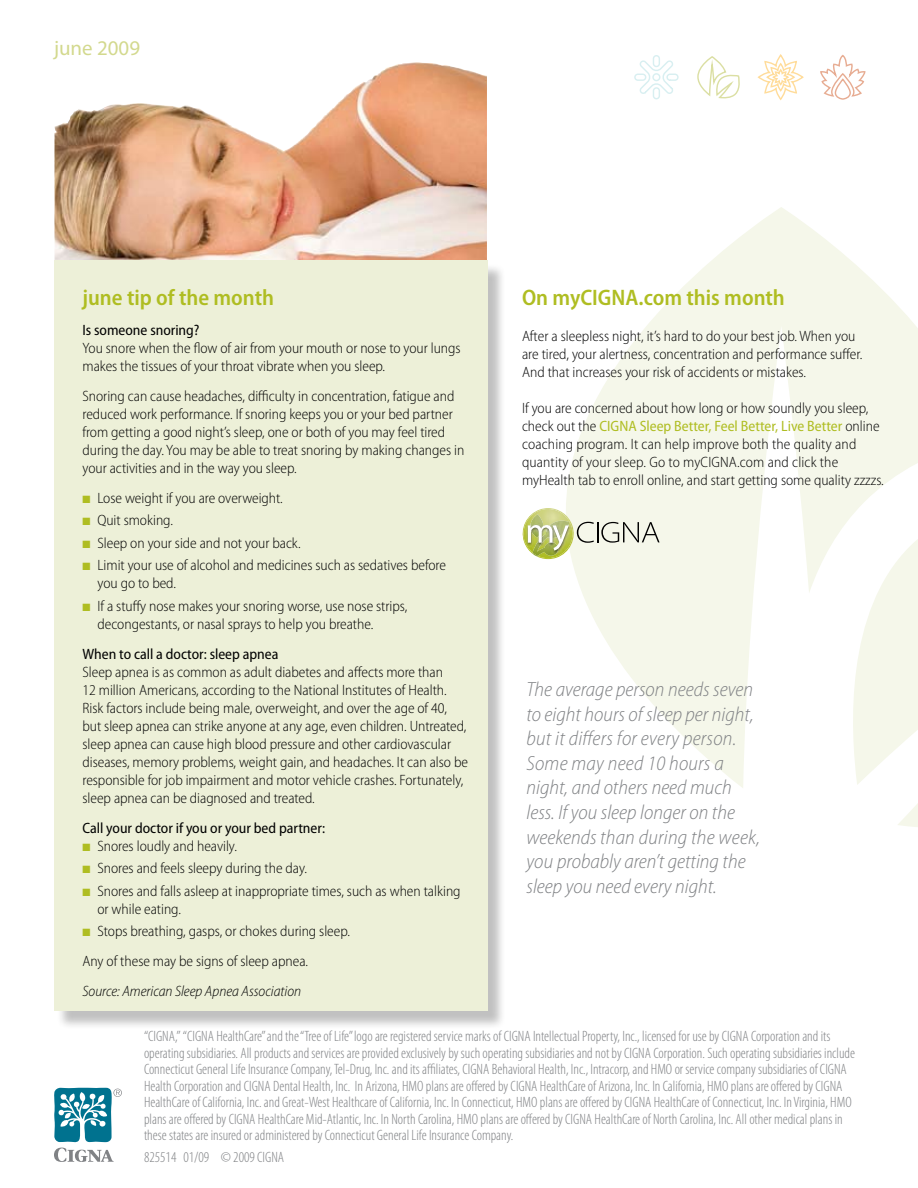
<style>
.page{position:relative;width:918px;height:1188px;background:#fff}
.page>*{position:absolute;margin:0;border:0;box-sizing:border-box;transform-origin:0 0}
.t1{font:600 semi-condensed 22.5px "Myriad Pro";color:#afbd22}
.t2{font:20.85px "Myriad Pro";color:#d3d98e}
.t3{font:italic 300 semi-condensed 20.55px/24.6px "Myriad Pro";color:#808285}
.t4{font:300 semi-condensed 15px/18px "Myriad Pro";color:#000}
.t5{font:300 condensed 15px/16.5px "Myriad Pro";color:#808285}
.t6{font:semi-condensed 15px "Myriad Pro";color:#000}
.t7{font:italic 300 semi-condensed 15px "Myriad Pro";color:#000}
.s1{color:#afbd22}
.s2{font-weight:400;color:#afbd22}
</style>
<div class="page">
<img style="left:54px;top:62px;width:433px;height:199px">
<svg style="left:566px;top:207px;width:352px;height:620px;fill:#f5f7ea"></svg>
<div style="left:56px;top:263px;width:456px;height:773px;background:#000;opacity:.25"></div>
<div style="left:54px;top:261px;width:434px;height:750px;background:#edf0d8"></div>
<svg style="left:54px;top:1148px;width:60px;height:14px"></svg>
<svg style="left:54px;top:1088px;width:68px;height:54px"></svg>
<svg style="left:522px;top:508px;width:138px;height:51px"></svg>
<svg style="left:634px;top:55px;width:45px;height:45px"></svg>
<svg style="left:820px;top:54px;width:46px;height:46px"></svg>
<svg style="left:757px;top:55px;width:47px;height:46px"></svg>
<svg style="left:697px;top:57px;width:43px;height:42px"></svg>
<h2 class="t2" style="left:54px;top:35px;width:88px">june 2009</h2>
<h1 class="t1" style="left:82px;top:285px;width:193px">june tip of the month</h1>
<p class="t6" style="left:82px;top:321px;width:119px">Is someone snoring?</p>
<p class="t4" style="left:82px;top:339px;width:380px">You snore when the flow of air from your mouth or nose to your lungs makes the tissues of your throat vibrate when you sleep.</p>
<p class="t4" style="left:82px;top:387px;width:383px">Snoring can cause headaches, difficulty in concentration, fatigue and reduced work performance. If snoring keeps you or your bed partner from getting a good night’s sleep, one or both of you may feel tired during the day. You may be able to treat snoring by making changes in your activities and in the way you sleep.</p>
<p class="t4" style="left:82px;top:489px;width:202px"><span class="s1">■</span> Lose weight if you are overweight.</p>
<p class="t4" style="left:82px;top:511px;width:92px"><span class="s1">■</span> Quit smoking.</p>
<p class="t4" style="left:82px;top:534px;width:220px"><span class="s1">■</span> Sleep on your side and not your back.</p>
<p class="t4" style="left:97px;top:556px;width:350px;text-indent:-15px"><span class="s1">■</span> Limit your use of alcohol and medicines such as sedatives before you go to bed.</p>
<p class="t4" style="left:97px;top:597px;width:311px;text-indent:-15px"><span class="s1">■</span> If a stuffy nose makes your snoring worse, use nose strips, decongestants, or nasal sprays to help you breathe.</p>
<p class="t6" style="left:82px;top:645px;width:197px">When to call a doctor: sleep apnea</p>
<p class="t4" style="left:82px;top:663px;width:387px">Sleep apnea is as common as adult diabetes and affects more than<br>12 million Americans, according to the National Institutes of Health.<br>Risk factors include being male, overweight, and over the age of 40, but sleep apnea can strike anyone at any age, even children. Untreated, sleep apnea can cause high blood pressure and other cardiovascular diseases, memory problems, weight gain, and headaches. It can also be responsible for job impairment and motor vehicle crashes. Fortunately, sleep apnea can be diagnosed and treated.</p>
<p class="t6" style="left:82px;top:819px;width:244px">Call your doctor if you or your bed partner:</p>
<p class="t4" style="left:82px;top:837px;width:156px"><span class="s1">■</span> Snores loudly and heavily.</p>
<p class="t4" style="left:82px;top:859px;width:226px"><span class="s1">■</span> Snores and feels sleepy during the day.</p>
<p class="t4" style="left:97px;top:882px;width:365px;text-indent:-15px"><span class="s1">■</span> Snores and falls asleep at inappropriate times, such as when talking or while eating.</p>
<p class="t4" style="left:82px;top:916px;width:269px;line-height:30px"><span class="s1">■</span> Stops breathing, gasps, or chokes during sleep.<br>Any of these may be signs of sleep apnea.</p>
<p class="t7" style="left:82px;top:983px;width:220px">Source: American Sleep Apnea Association</p>
<h1 class="t1" style="left:522px;top:285px;width:264px">On myCIGNA.com this month</h1>
<p class="t4" style="left:522px;top:327px;width:342px">After a sleepless night, it’s hard to do your best job. When you are tired, your alertness, concentration and performance suffer.<br>And that increases your risk of accidents or mistakes.</p>
<p class="t4" style="left:522px;top:399px;width:363px">If you are concerned about how long or how soundly you sleep, check out the <span class="s2">CIGNA Sleep Better, Feel Better, Live Better</span> online coaching program. It can help improve both the quality and quantity of your sleep. Go to myCIGNA.com and click the myHealth tab to enroll online, and start getting some quality zzzzs.</p>
<p class="t3" style="left:526px;top:677px;width:235px">The average person needs seven to eight hours of sleep per night, but it differs for every person.<br>Some may need 10 hours a night, and others need much less. If you sleep longer on the weekends than during the week, you probably aren’t getting the sleep you need every night.</p>
<p class="t5" style="left:144px;top:1029px;width:713px">“CIGNA,” “CIGNA HealthCare” and the “Tree of Life” logo are registered service marks of CIGNA Intellectual Property, Inc., licensed for use by CIGNA Corporation and its operating subsidiaries. All products and services are provided exclusively by such operating subsidiaries and not by CIGNA Corporation. Such operating subsidiaries include Connecticut General Life Insurance Company, Tel-Drug, Inc. and its affiliates, CIGNA Behavioral Health, Inc., Intracorp, and HMO or service company subsidiaries of CIGNA Health Corporation and CIGNA Dental Health, Inc. In Arizona, HMO plans are offered by CIGNA HealthCare of Arizona, Inc. In California, HMO plans are offered by CIGNA HealthCare of California, Inc. and Great-West Healthcare of California, Inc. In Connecticut, HMO plans are offered by CIGNA HealthCare of Connecticut, Inc. In Virginia, HMO plans are offered by CIGNA HealthCare Mid-Atlantic, Inc. In North Carolina, HMO plans are offered by CIGNA HealthCare of North Carolina, Inc. All other medical plans in these states are insured or administered by Connecticut General Life Insurance Company.</p>
<p class="t5" style="left:144px;top:1149px;width:142px">825514 01/09 © 2009 CIGNA</p>
</div>
